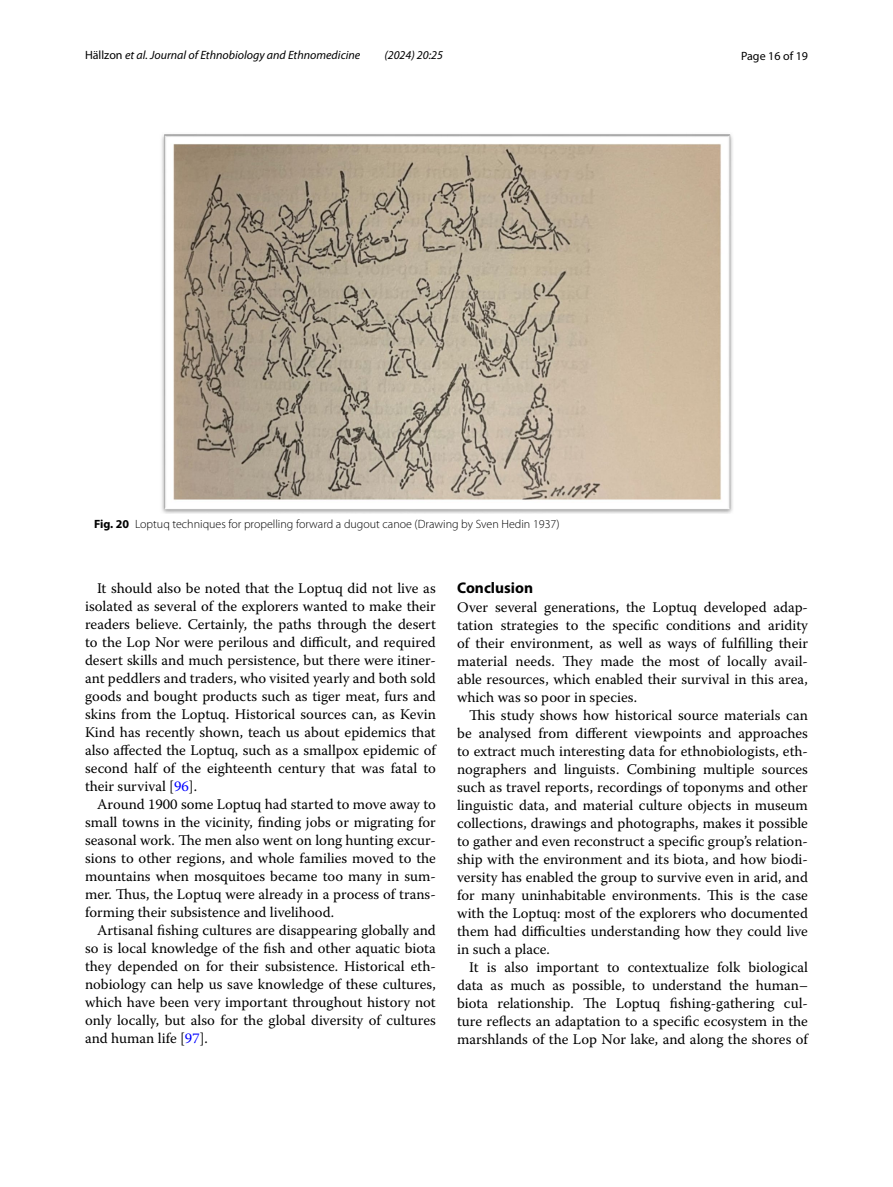
<style>
.page{position:relative;width:893px;height:1187px;background:#fff}
.page>*{position:absolute;margin:0;border:0;box-sizing:border-box;transform-origin:0 0}
.t1{font:700 15.45px "Myriad Pro";color:#000}
.t2{font:14.7px/18px "Warnock Pro";color:#000;text-align:justify}
.t3{font:300 12px "Myriad Pro";color:#000}
.t4{font:italic 12px "Myriad Pro";color:#000}
.t5{font:12px "Myriad Pro";color:#000}
.s1{font-style:normal}
.s2{font-weight:700}
.s3{color:#00f}
</style>
<div class="page">
<img style="left:162px;top:134px;width:571px;height:379px">
<p class="t4" style="left:85px;top:48px;width:277px"><span class="s1">Hällzon</span> et al. Journal of Ethnobiology and Ethnomedicine</p>
<p class="t4" style="left:384px;top:48px;width:60px">(2024) 20:25</p>
<p class="t5" style="left:741px;top:48px;width:68px">Page 16 of 19</p>
<p class="t3" style="left:94px;top:517px;width:467px"><span class="s2">Fig. 20</span> Loptuq techniques for propelling forward a dugout canoe (Drawing by Sven Hedin 1937)</p>
<p class="t2" style="left:85px;top:578px;width:352px;text-indent:12px">It should also be noted that the Loptuq did not live as isolated as several of the explorers wanted to make their readers believe. Certainly, the paths through the desert to the Lop Nor were perilous and difficult, and required desert skills and much persistence, but there were itiner&shy;ant peddlers and traders, who visited yearly and both sold goods and bought products such as tiger meat, furs and skins from the Loptuq. Historical sources can, as Kevin Kind has recently shown, teach us about epidemics that also affected the Loptuq, such as a smallpox epidemic of second half of the eighteenth century that was fatal to their survival [<span class="s3">96</span>].</p>
<p class="t2" style="left:85px;top:794px;width:352px;text-indent:12px">Around 1900 some Loptuq had started to move away to small towns in the vicinity, finding jobs or migrating for seasonal work. The men also went on long hunting excur&shy;sions to other regions, and whole families moved to the mountains when mosquitoes became too many in sum&shy;mer. Thus, the Loptuq were already in a process of trans&shy;forming their subsistence and livelihood.</p>
<p class="t2" style="left:85px;top:920px;width:352px;text-indent:12px">Artisanal fishing cultures are disappearing globally and so is local knowledge of the fish and other aquatic biota they depended on for their subsistence. Historical eth&shy;nobiology can help us save knowledge of these cultures, which have been very important throughout history not only locally, but also for the global diversity of cultures and human life [<span class="s3">97</span>].</p>
<p class="t1" style="left:457px;top:578px;width:77px">Conclusion</p>
<p class="t2" style="left:457px;top:597px;width:352px">Over several generations, the Loptuq developed adap&shy;tation strategies to the specific conditions and aridity of their environment, as well as ways of fulfilling their material needs. They made the most of locally avail&shy;able resources, which enabled their survival in this area, which was so poor in species.</p>
<p class="t2" style="left:457px;top:705px;width:352px;text-indent:12px">This study shows how historical source materials can be analysed from different viewpoints and approaches to extract much interesting data for ethnobiologists, eth&shy;nographers and linguists. Combining multiple sources such as travel reports, recordings of toponyms and other linguistic data, and material culture objects in museum collections, drawings and photographs, makes it possible to gather and even reconstruct a specific group’s relation&shy;ship with the environment and its biota, and how biodi&shy;versity has enabled the group to survive even in arid, and for many uninhabitable environments. This is the case with the Loptuq: most of the explorers who documented them had difficulties understanding how they could live in such a place.</p>
<p class="t2" style="left:457px;top:957px;width:352px;text-indent:12px">It is also important to contextualize folk biological data as much as possible, to understand the human– biota relationship. The Loptuq fishing-gathering cul&shy;ture reflects an adaptation to a specific ecosystem in the marshlands of the Lop Nor lake, and along the shores of</p>
</div>
